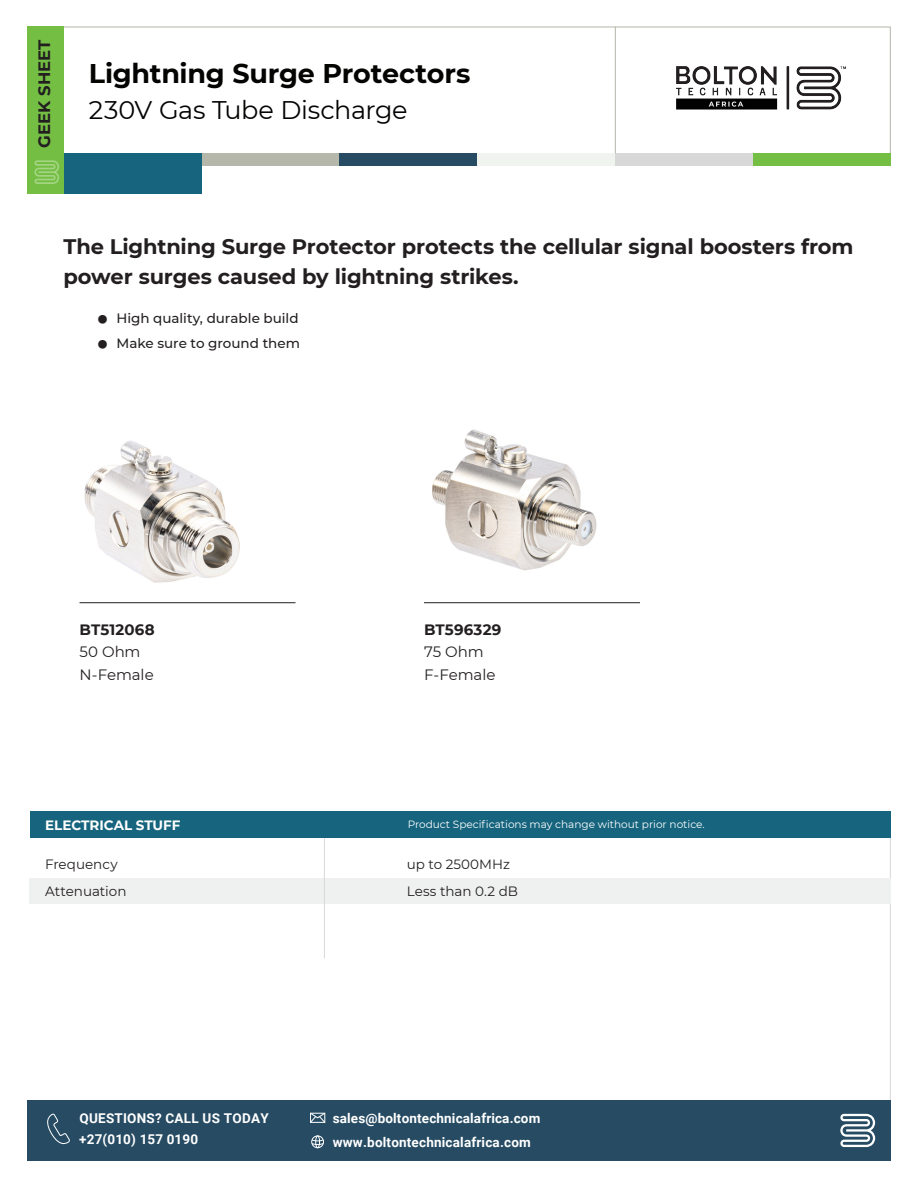
<style>
.page{position:relative;width:918px;height:1188px;background:#fff}
.page>*{position:absolute;margin:0;border:0;box-sizing:border-box;transform-origin:0 0}
.t1{font:700 27px "Montserrat";letter-spacing:-.01em;color:#040503}
.t2{font:25.5px "Montserrat";letter-spacing:-.015em;color:#040503}
.t3{font:700 21px/30px "Montserrat";letter-spacing:-.01em;color:#231f20}
.t4{font:700 16.5px "Montserrat";letter-spacing:.005em;color:#231f20}
.t5{font:15px "Montserrat";letter-spacing:-.005em;color:#231f20}
.t6{font:700 15px "Montserrat";letter-spacing:.015em;color:#231f20}
.t7{font:700 13.5px/21px "Roboto";letter-spacing:.015em;color:#fff}
.t8{font:500 13.5px "Montserrat";letter-spacing:-.005em;color:#231f20}
.t9{font:13.5px "Montserrat";color:#231f20}
.t10{font:700 13.5px "Montserrat";color:#fff}
.t11{font:10.5px "Montserrat";color:#fff}
.s1{font-weight:700;font-size:34.5px}
</style>
<div class="page">
<hr style="left:890px;top:838px;width:1px;height:263px;background:#d8d8d8">
<div style="left:30px;top:878px;width:861px;height:26px;background:#eff0f0"></div>
<hr style="left:324px;top:825px;width:1px;height:133px;background:#d8d8d8">
<div style="left:30px;top:811px;width:861px;height:27px;background:#16647e"></div>
<svg style="left:61px;top:26px;width:830px;height:127px"></svg>
<div style="left:201px;top:153px;width:138px;height:13px;background:#b4b7aa"></div>
<div style="left:63px;top:153px;width:139px;height:41px;background:#16647e"></div>
<div style="left:339px;top:153px;width:138px;height:13px;background:#264b63"></div>
<div style="left:615px;top:153px;width:138px;height:13px;background:#d8d8d8"></div>
<div style="left:477px;top:153px;width:138px;height:13px;background:#eff4ee"></div>
<div style="left:753px;top:153px;width:138px;height:13px;background:#74bf43"></div>
<div style="left:27px;top:27px;width:36px;height:167px;background:#74bf43"></div>
<hr style="left:615px;top:27px;width:1px;height:126px;background:#b4b7aa">
<svg style="left:34px;top:160px;width:25px;height:24px"></svg>
<div style="left:27px;top:1100px;width:864px;height:61px;background:#264b63"></div>
<svg style="left:840px;top:1114px;width:35px;height:33px"></svg>
<svg style="left:47px;top:1113px;width:23px;height:32px"></svg>
<svg style="left:310px;top:1113px;width:15px;height:10px"></svg>
<div style="left:311px;top:1136px;width:13px;height:12px;border:1px solid #fff;border-radius:50%"></div>
<svg style="left:312px;top:1140px;width:12px;height:5px"></svg>
<div style="left:315px;top:1136px;width:5px;height:12px;border:1px solid #fff;border-radius:50%"></div>
<img style="left:432px;top:429px;width:165px;height:142px">
<hr style="left:80px;top:602px;width:216px;height:1px;background:#231f20">
<hr style="left:424px;top:602px;width:216px;height:1px;background:#231f20">
<img style="left:84px;top:440px;width:156px;height:143px">
<img style="left:676px;top:66px;width:169px;height:44px">
<p class="t4" style="left:33px;top:148px;width:110px;rotate:-90deg">GEEK SHEET</p>
<p class="t1" style="left:89px;top:54px;width:383px">Lightning Surge Protectors</p>
<p class="t2" style="left:89px;top:92px;width:320px">230V Gas Tube Discharge</p>
<p class="t3" style="left:63px;top:230px;width:792px">The Lightning Surge Protector protects the cellular signal boosters from power surges caused by lightning strikes.</p>
<p class="t8" style="left:96px;top:309px;width:204px"><span class="s1">•</span> High quality, durable build</p>
<p class="t8" style="left:96px;top:334px;width:205px"><span class="s1">•</span> Make sure to ground them</p>
<p class="t6" style="left:80px;top:619px;width:77px">BT512068</p>
<p class="t5" style="left:80px;top:642px;width:63px">50 Ohm</p>
<p class="t5" style="left:80px;top:664px;width:76px">N-Female</p>
<p class="t6" style="left:424px;top:619px;width:79px">BT596329</p>
<p class="t5" style="left:424px;top:642px;width:61px">75 Ohm</p>
<p class="t5" style="left:424px;top:664px;width:73px">F-Female</p>
<p class="t10" style="left:45px;top:815px;width:137px">ELECTRICAL STUFF</p>
<p class="t11" style="left:408px;top:817px;width:298px">Product Specifications may change without prior notice.</p>
<p class="t9" style="left:45px;top:855px;width:74px">Frequency</p>
<p class="t9" style="left:407px;top:855px;width:105px">up to 2500MHz</p>
<p class="t9" style="left:45px;top:882px;width:83px">Attenuation</p>
<p class="t9" style="left:407px;top:882px;width:113px">Less than 0.2 dB</p>
<p class="t7" style="left:79px;top:1107px;width:191px">QUESTIONS? CALL US TODAY +27(010) 157 0190</p>
<p class="t7" style="left:333px;top:1106px;width:209px;line-height:24px">sales@boltontechnicalafrica.com www.boltontechnicalafrica.com</p>
</div>
